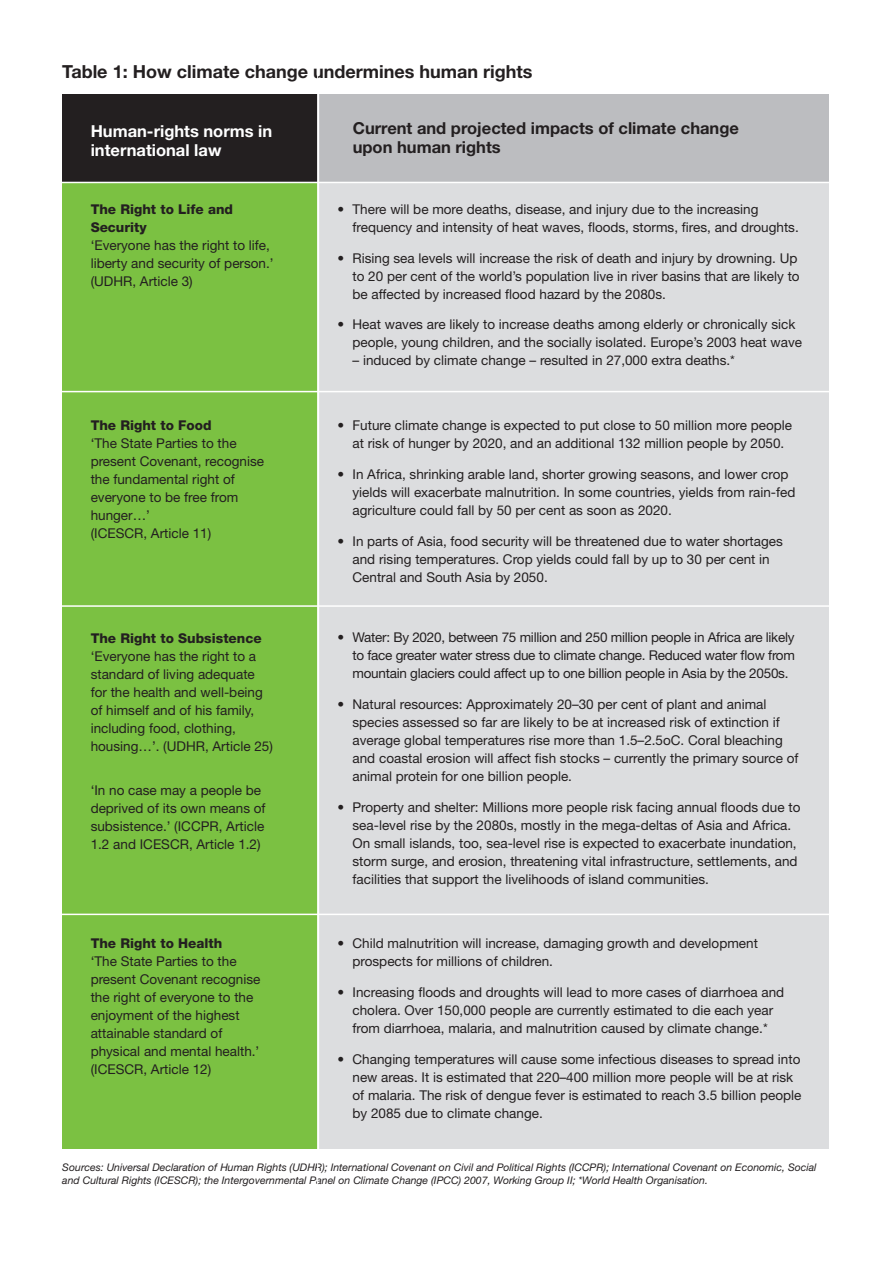
<style>
.page{position:relative;width:892px;height:1262px;background:#fff}
.page>*{position:absolute;margin:0;border:0;box-sizing:border-box;transform-origin:0 0}
.t1{font:700 18px "Helvetica Neue";color:#231f20}
.t2{font:700 16.5px/19.5px "Helvetica Neue";color:#231f20}
.t3{font:700 16.5px/19.5px "Helvetica Neue";color:#fff}
.t4{font:13.5px/18px "Helvetica Neue";color:#231f20}
.t5{font:800 13.5px/18px "Helvetica Neue";color:#231f20}
.t6{font:italic 10.5px/12.6px "Helvetica Neue";color:#231f20}
</style>
<div class="page">
<div style="left:317px;top:182px;width:511px;height:966px;background:#dcdddf"></div>
<div style="left:317px;top:94px;width:511px;height:88px;background:#bcbdc0"></div>
<div style="left:62px;top:182px;width:255px;height:966px;background:#7bc142"></div>
<div style="left:62px;top:94px;width:255px;height:88px;background:#231f20"></div>
<hr style="left:55px;top:391px;width:785px;height:1px;background:#fff">
<hr style="left:55px;top:182px;width:785px;height:1px;background:#fff">
<hr style="left:50px;top:605px;width:785px;height:2px;background:#fff">
<hr style="left:55px;top:913px;width:785px;height:2px;background:#fff">
<hr style="left:317px;top:87px;width:2px;height:1066px;background:#fff">
<h1 class="t1" style="left:62px;top:60px;width:471px">Table 1: How climate change undermines human rights</h1>
<p class="t3" style="left:91px;top:121px;width:183px">Human-rights norms in international law</p>
<p class="t2" style="left:352px;top:118px;width:387px">Current and projected impacts of climate change upon human rights</p>
<p class="t5" style="left:91px;top:200px;width:144px">The Right to Life and<br>Security</p>
<p class="t4" style="left:91px;top:235px;width:184px">‘Everyone has the right to life, liberty and security of person.’ (UDHR, Article 3)</p>
<p class="t5" style="left:91px;top:416px;width:122px">The Right to Food</p>
<p class="t4" style="left:91px;top:434px;width:175px">‘The State Parties to the present Covenant, recognise the fundamental right of everyone to be free from hunger…’<br>(ICESCR, Article 11)</p>
<p class="t5" style="left:91px;top:629px;width:172px">The Right to Subsistence</p>
<p class="t4" style="left:91px;top:646px;width:184px">‘Everyone has the right to a standard of living adequate for the health and well-being of himself and of his family, including food, clothing, housing…’. (UDHR, Article 25)</p>
<p class="t4" style="left:91px;top:781px;width:176px">‘In no case may a people be deprived of its own means of subsistence.’ (ICCPR, Article<br>1.2 and ICESCR, Article 1.2)</p>
<p class="t5" style="left:91px;top:934px;width:133px">The Right to Health</p>
<p class="t4" style="left:91px;top:951px;width:171px">‘The State Parties to the present Covenant recognise the right of everyone to the enjoyment of the highest attainable standard of physical and mental health.’ (ICESCR, Article 12)</p>
<p class="t4" style="left:352px;top:200px;width:447px;text-indent:-15px">• There will be more deaths, disease, and injury due to the increasing frequency and intensity of heat waves, floods, storms, fires, and droughts.</p>
<p class="t4" style="left:352px;top:248px;width:448px;text-indent:-15px">• Rising sea levels will increase the risk of death and injury by drowning. Up to 20 per cent of the world’s population live in river basins that are likely to be affected by increased flood hazard by the 2080s.</p>
<p class="t4" style="left:352px;top:315px;width:451px;text-indent:-15px">• Heat waves are likely to increase deaths among elderly or chronically sick people, young children, and the socially isolated. Europe’s 2003 heat wave</p>
<p class="t4" style="left:352px;top:351px;width:384px">– induced by climate change – resulted in 27,000 extra deaths.*</p>
<p class="t4" style="left:337px;top:416px;width:456px;text-align:center">• Future climate change is expected to put close to 50 million more people at risk of hunger by 2020, and an additional 132 million people by 2050.</p>
<p class="t4" style="left:352px;top:465px;width:444px;text-indent:-15px">• In Africa, shrinking arable land, shorter growing seasons, and lower crop yields will exacerbate malnutrition. In some countries, yields from rain-fed agriculture could fall by 50 per cent as soon as 2020.</p>
<p class="t4" style="left:352px;top:531px;width:432px;text-indent:-15px">• In parts of Asia, food security will be threatened due to water shortages and rising temperatures. Crop yields could fall by up to 30 per cent in<br>Central and South Asia by 2050.</p>
<p class="t4" style="left:352px;top:628px;width:444px;text-align:justify;text-indent:-15px">• Water: By 2020, between 75 million and 250 million people in Africa are likely to face greater water stress due to climate change. Reduced water flow from mountain glaciers could affect up to one billion people in Asia by the 2050s.</p>
<p class="t4" style="left:352px;top:695px;width:447px;text-indent:-15px">• Natural resources: Approximately 20–30 per cent of plant and animal species assessed so far are likely to be at increased risk of extinction if average global temperatures rise more than 1.5–2.5oC. Coral bleaching and coastal erosion will affect fish stocks – currently the primary source of animal protein for one billion people.</p>
<p class="t4" style="left:352px;top:797px;width:449px;text-indent:-15px">• Property and shelter: Millions more people risk facing annual floods due to sea-level rise by the 2080s, mostly in the mega-deltas of Asia and Africa.<br>On small islands, too, sea-level rise is expected to exacerbate inundation, storm surge, and erosion, threatening vital infrastructure, settlements, and facilities that support the livelihoods of island communities.</p>
<p class="t4" style="left:352px;top:934px;width:407px;text-indent:-15px">• Child malnutrition will increase, damaging growth and development prospects for millions of children.</p>
<p class="t4" style="left:337px;top:983px;width:448px;text-align:center">• Increasing floods and droughts will lead to more cases of diarrhoea and cholera. Over 150,000 people are currently estimated to die each year from diarrhoea, malaria, and malnutrition caused by climate change.*</p>
<p class="t4" style="left:352px;top:1050px;width:450px;text-indent:-15px">• Changing temperatures will cause some infectious diseases to spread into new areas. It is estimated that 220–400 million more people will be at risk of malaria. The risk of dengue fever is estimated to reach 3.5 billion people by 2085 due to climate change.</p>
<p class="t6" style="left:62px;top:1161px;width:755px">Sources: Universal Declaration of Human Rights (UDHR); International Covenant on Civil and Political Rights (ICCPR); International Covenant on Economic, Social and Cultural Rights (ICESCR); the Intergovernmental Panel on Climate Change (IPCC) 2007, Working Group II; *World Health Organisation.</p>
</div>
